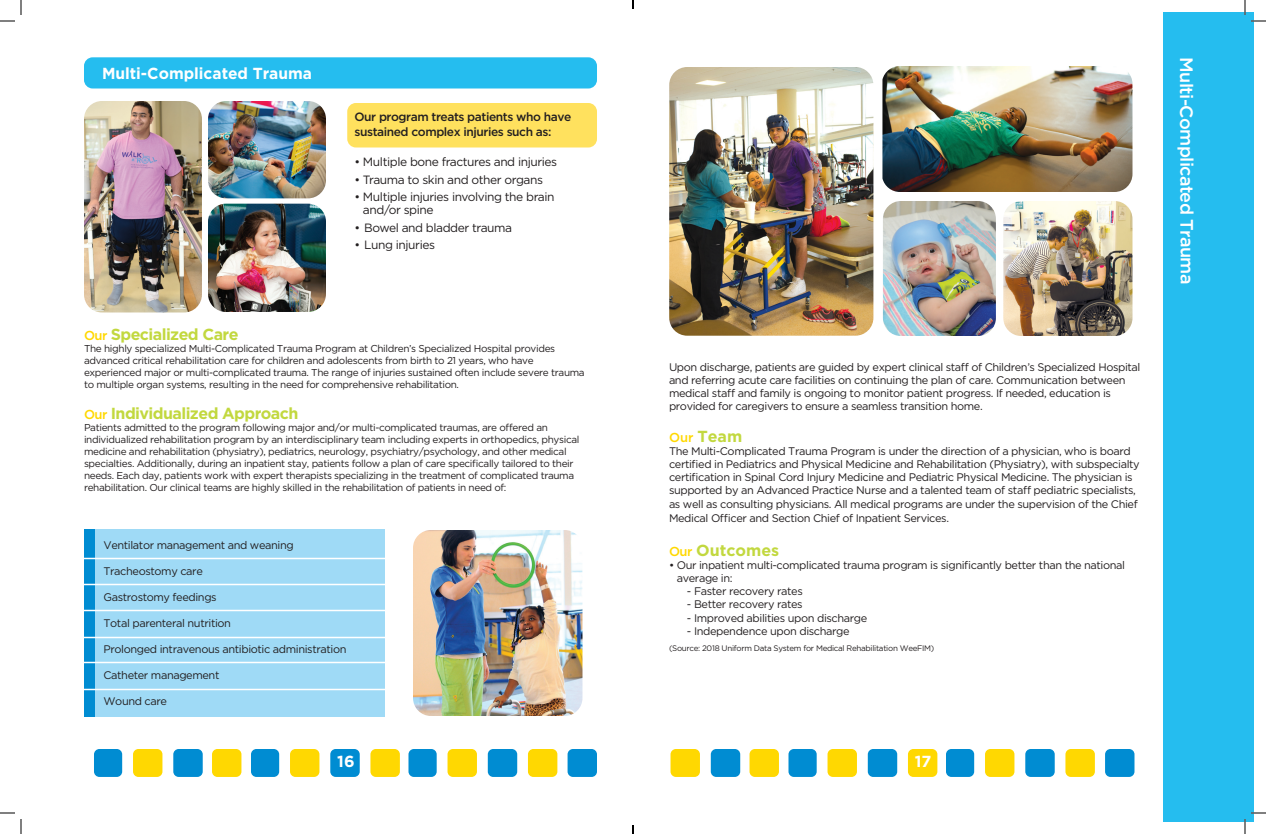
<style>
.page{position:relative;width:1266px;height:834px;background:#fff}
.page>*{position:absolute;margin:0;border:0;box-sizing:border-box;transform-origin:0 0}
.t1{font:500 18px "Gotham";letter-spacing:-.04em;color:#fff}
.t2{font:700 16px "Gotham";letter-spacing:-.035em;color:#c2d83f}
.t3{font:700 16px "Gotham";color:#fff}
.t4{font:700 16px "Gotham";color:#c2d83f}
.t5{font:12px/13px "Gotham";letter-spacing:-.035em;color:#231f20}
.t6{font:500 12px/15px "Gotham";letter-spacing:-.035em;color:#231f20}
.t7{font:11px/13.2px "Gotham";letter-spacing:-.035em;color:#231f20}
.t8{font:10px/12px "Gotham";letter-spacing:-.035em;color:#231f20}
.t9{font:8px "Gotham";letter-spacing:-.035em;color:#231f20}
.s1{font-weight:500;font-size:13px;color:#ffd801}
</style>
<div class="page">
<div style="left:1193px;top:12px;width:61px;height:810px;background:#25bdef"></div>
<div style="left:1164px;top:12px;width:45px;height:810px;background:#25bdef"></div>
<img style="left:208px;top:204px;width:118px;height:108px">
<img style="left:84px;top:101px;width:118px;height:211px">
<img style="left:208px;top:101px;width:118px;height:97px">
<div style="left:84px;top:529px;width:301px;height:188px;background:#9fdaf6"></div>
<div style="left:85px;top:529px;width:10px;height:187px;background:#008cd2"></div>
<hr style="left:82px;top:558px;width:308px;height:1px;background:#fff">
<hr style="left:82px;top:584px;width:308px;height:1px;background:#fff">
<hr style="left:82px;top:610px;width:308px;height:1px;background:#fff">
<hr style="left:82px;top:637px;width:308px;height:1px;background:#fff">
<hr style="left:82px;top:662px;width:308px;height:1px;background:#fff">
<hr style="left:82px;top:689px;width:308px;height:1px;background:#fff">
<div style="left:347px;top:103px;width:250px;height:45px;background:#ffe15e;border-radius:9px"></div>
<img style="left:413px;top:530px;width:169px;height:186px">
<div style="left:84px;top:57px;width:513px;height:32px;background:#25bdef;border-radius:9px"></div>
<div style="left:408px;top:749px;width:29px;height:28px;background:#008cd2;border-radius:5px"></div>
<div style="left:448px;top:749px;width:29px;height:28px;background:#ffd801;border-radius:5px"></div>
<div style="left:488px;top:749px;width:29px;height:28px;background:#008cd2;border-radius:5px"></div>
<div style="left:528px;top:749px;width:29px;height:28px;background:#ffd801;border-radius:5px"></div>
<div style="left:568px;top:749px;width:29px;height:28px;background:#008cd2;border-radius:5px"></div>
<div style="left:251px;top:749px;width:28px;height:28px;background:#008cd2;border-radius:5px"></div>
<div style="left:290px;top:749px;width:29px;height:28px;background:#ffd801;border-radius:5px"></div>
<div style="left:330px;top:749px;width:30px;height:28px;background:#008cd2;border-radius:5px"></div>
<div style="left:370px;top:749px;width:30px;height:28px;background:#ffd801;border-radius:5px"></div>
<div style="left:212px;top:749px;width:29px;height:28px;background:#ffd801;border-radius:5px"></div>
<div style="left:94px;top:749px;width:28px;height:28px;background:#008cd2;border-radius:5px"></div>
<div style="left:133px;top:749px;width:29px;height:28px;background:#ffd801;border-radius:5px"></div>
<div style="left:173px;top:749px;width:30px;height:28px;background:#008cd2;border-radius:5px"></div>
<div style="left:946px;top:749px;width:28px;height:28px;background:#008cd2;border-radius:5px"></div>
<div style="left:985px;top:749px;width:29px;height:28px;background:#ffd801;border-radius:5px"></div>
<div style="left:1025px;top:749px;width:30px;height:28px;background:#008cd2;border-radius:5px"></div>
<div style="left:1065px;top:749px;width:30px;height:28px;background:#ffd801;border-radius:5px"></div>
<div style="left:1105px;top:749px;width:30px;height:28px;background:#008cd2;border-radius:5px"></div>
<div style="left:789px;top:749px;width:28px;height:28px;background:#008cd2;border-radius:5px"></div>
<div style="left:828px;top:749px;width:29px;height:28px;background:#ffd801;border-radius:5px"></div>
<div style="left:868px;top:749px;width:29px;height:28px;background:#008cd2;border-radius:5px"></div>
<div style="left:908px;top:749px;width:29px;height:28px;background:#ffd801;border-radius:5px"></div>
<div style="left:750px;top:749px;width:29px;height:28px;background:#ffd801;border-radius:5px"></div>
<div style="left:671px;top:749px;width:29px;height:28px;background:#ffd801;border-radius:5px"></div>
<div style="left:711px;top:749px;width:29px;height:28px;background:#008cd2;border-radius:5px"></div>
<img style="left:669px;top:67px;width:204px;height:269px">
<img style="left:1003px;top:201px;width:129px;height:135px">
<img style="left:882px;top:66px;width:250px;height:126px">
<img style="left:883px;top:201px;width:113px;height:135px">
<svg style="left:0;top:0;width:22px;height:22px"></svg>
<svg style="left:0;top:812px;width:22px;height:22px"></svg>
<svg style="left:1244px;top:0;width:22px;height:22px"></svg>
<svg style="left:1244px;top:812px;width:22px;height:22px"></svg>
<svg style="left:632px;top:0;width:2px;height:9px"></svg>
<svg style="left:632px;top:825px;width:2px;height:9px"></svg>
<h2 class="t3" style="left:102px;top:63px;width:212px">Multi-Complicated Trauma</h2>
<p class="t6" style="left:354px;top:109px;width:218px">Our program treats patients who have sustained complex injuries such as:</p>
<p class="t5" style="left:354px;top:155px;width:204px">• Multiple bone fractures and injuries</p>
<p class="t5" style="left:354px;top:173px;width:190px">• Trauma to skin and other organs</p>
<p class="t5" style="left:363px;top:190px;width:193px;text-indent:-8px">• Multiple injuries involving the brain and/or spine</p>
<p class="t5" style="left:354px;top:221px;width:159px">• Bowel and bladder trauma</p>
<p class="t5" style="left:354px;top:238px;width:82px">• Lung injuries</p>
<h2 class="t2" style="left:84px;top:324px;width:156px"><span class="s1">Our</span> Specialized Care</h2>
<p class="t8" style="left:84px;top:343px;width:502px">The highly specialized Multi-Complicated Trauma Program at Children’s Specialized Hospital provides advanced critical rehabilitation care for children and adolescents from birth to 21 years, who have experienced major or multi-complicated trauma. The range of injuries sustained often include severe trauma to multiple organ systems, resulting in the need for comprehensive rehabilitation.</p>
<h2 class="t2" style="left:84px;top:403px;width:216px"><span class="s1">Our</span> Individualized Approach</h2>
<p class="t8" style="left:84px;top:422px;width:497px">Patients admitted to the program following major and/or multi-complicated traumas, are offered an individualized rehabilitation program by an interdisciplinary team including experts in orthopedics, physical medicine and rehabilitation (physiatry), pediatrics, neurology, psychiatry/psychology, and other medical specialties. Additionally, during an inpatient stay, patients follow a plan of care specifically tailored to their needs. Each day, patients work with expert therapists specializing in the treatment of complicated trauma rehabilitation. Our clinical teams are highly skilled in the rehabilitation of patients in need of:</p>
<p class="t7" style="left:104px;top:538px;width:192px">Ventilator management and weaning</p>
<p class="t7" style="left:104px;top:564px;width:101px">Tracheostomy care</p>
<p class="t7" style="left:104px;top:590px;width:115px">Gastrostomy feedings</p>
<p class="t7" style="left:104px;top:616px;width:129px">Total parenteral nutrition</p>
<p class="t7" style="left:104px;top:642px;width:245px">Prolonged intravenous antibiotic administration</p>
<p class="t7" style="left:104px;top:668px;width:117px">Catheter management</p>
<p class="t7" style="left:104px;top:694px;width:65px">Wound care</p>
<p class="t7" style="left:669px;top:360px;width:473px">Upon discharge, patients are guided by expert clinical staff of Children’s Specialized Hospital and referring acute care facilities on continuing the plan of care. Communication between medical staff and family is ongoing to monitor patient progress. If needed, education is provided for caregivers to ensure a seamless transition home.</p>
<h2 class="t2" style="left:669px;top:425px;width:75px"><span class="s1">Our</span> Team</h2>
<p class="t7" style="left:669px;top:444px;width:472px">The Multi-Complicated Trauma Program is under the direction of a physician, who is board certified in Pediatrics and Physical Medicine and Rehabilitation (Physiatry), with subspecialty certification in Spinal Cord Injury Medicine and Pediatric Physical Medicine. The physician is supported by an Advanced Practice Nurse and a talented team of staff pediatric specialists, as well as consulting physicians. All medical programs are under the supervision of the Chief</p>
<p class="t7" style="left:669px;top:511px;width:282px">Medical Officer and Section Chief of Inpatient Services.</p>
<h2 class="t4" style="left:669px;top:539px;width:112px"><span class="s1">Our</span> Outcomes</h2>
<p class="t7" style="left:677px;top:558px;width:450px;text-indent:-8px">• Our inpatient multi-complicated trauma program is significantly better than the national average in:</p>
<p class="t7" style="left:687px;top:584px;width:117px">- Faster recovery rates</p>
<p class="t7" style="left:687px;top:598px;width:117px">- Better recovery rates</p>
<p class="t7" style="left:687px;top:611px;width:182px">- Improved abilities upon discharge</p>
<p class="t7" style="left:687px;top:624px;width:164px">- Independence upon discharge</p>
<p class="t9" style="left:669px;top:643px;width:267px">(Source: 2018 Uniform Data System for Medical Rehabilitation WeeFIM)</p>
<h2 class="t3" style="left:337px;top:751px;width:54px">16 14</h2>
<h2 class="t3" style="left:915px;top:751px;width:18px">17</h2>
<h1 class="t1" style="left:1199px;top:57px;width:228px;rotate:90deg">Multi-Complicated Trauma</h1>
</div>
